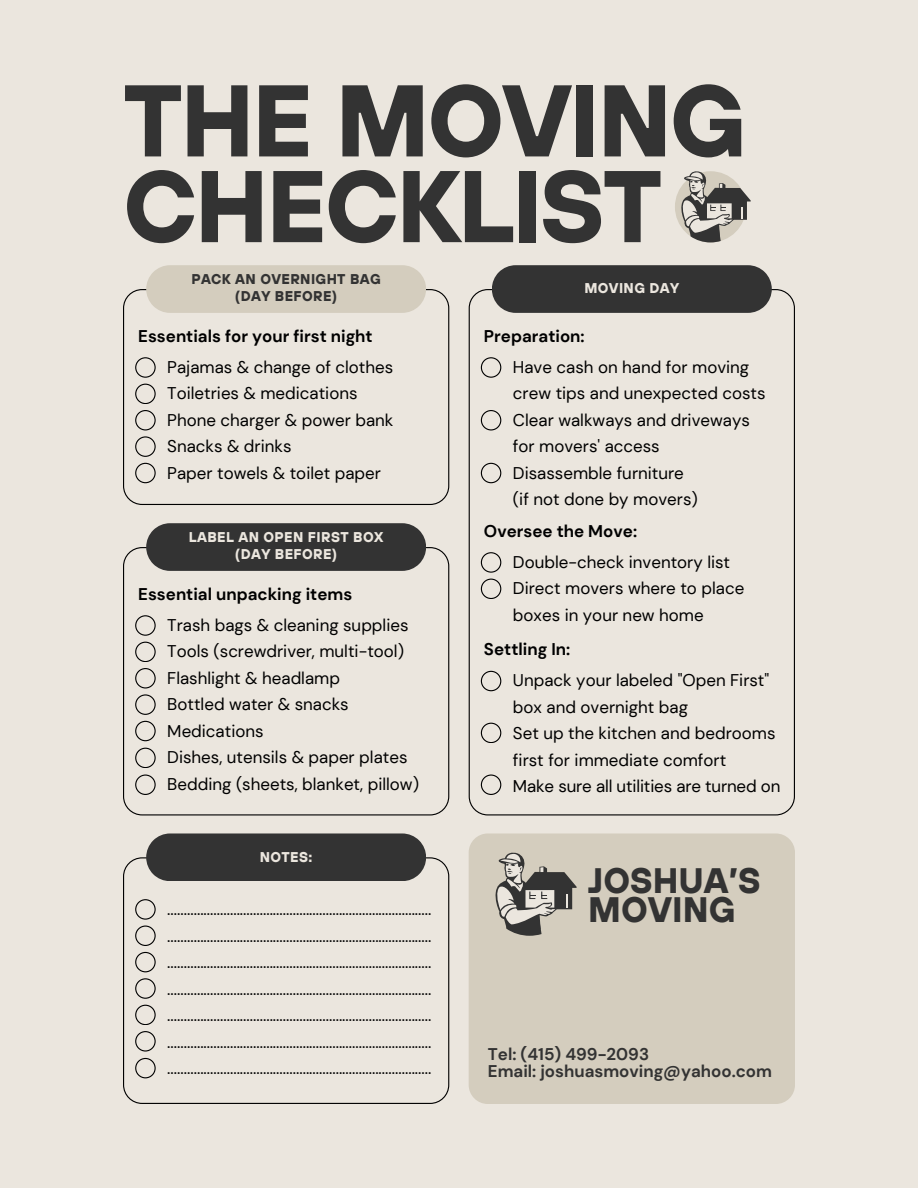
<style>
.page{position:relative;width:918px;height:1188px;background:#ebe6de}
.page>*{position:absolute;margin:0;border:0;box-sizing:border-box;transform-origin:0 0}
.t1{font:700 101.55px/85.8px "TT Hoves";letter-spacing:-.025em;color:#333}
.t2{font:700 35.25px/29.7px "TT Hoves";color:#333}
.t3{font:16.95px/26.4px "DM Sans";color:#000}
.t4{font:700 16.95px "DM Sans";color:#000}
.t5{font:700 16.95px/17px "DM Sans";color:#333}
.t6{font:700 14.1px/16.8px "TT Hoves";letter-spacing:.025em;color:#ebe6de;text-align:center}
.t7{font:700 14.1px/16.8px "TT Hoves";letter-spacing:.025em;color:#333;text-align:center}
</style>
<div class="page">
<div style="left:675px;top:171px;width:71px;height:71px;background:#d4cdbe;border-radius:50%"></div>
<svg style="left:681px;top:171px;width:69px;height:71px"></svg>
<svg style="left:123px;top:289px;width:326px;height:216px"></svg>
<svg style="left:469px;top:289px;width:326px;height:526px"></svg>
<svg style="left:123px;top:547px;width:326px;height:268px"></svg>
<svg style="left:123px;top:857px;width:326px;height:247px"></svg>
<div style="left:469px;top:833px;width:326px;height:271px;background:#d4cdbe;border-radius:19px"></div>
<div style="left:146px;top:265px;width:280px;height:48px;background:#d4cdbe"></div>
<svg style="left:492px;top:265px;width:280px;height:48px;background:#3a3a3a"></svg>
<svg style="left:146px;top:523px;width:280px;height:48px;background:#3a3a3a"></svg>
<div style="left:146px;top:833px;width:280px;height:48px;background:#333"></div>
<svg style="left:135px;top:357px;width:21px;height:21px"></svg>
<svg style="left:481px;top:357px;width:20px;height:21px"></svg>
<svg style="left:481px;top:552px;width:20px;height:21px"></svg>
<svg style="left:481px;top:671px;width:20px;height:20px"></svg>
<svg style="left:135px;top:615px;width:21px;height:21px"></svg>
<svg style="left:135px;top:926px;width:21px;height:20px"></svg>
<svg style="left:135px;top:899px;width:21px;height:21px"></svg>
<svg style="left:135px;top:410px;width:21px;height:20px"></svg>
<svg style="left:481px;top:410px;width:20px;height:20px"></svg>
<svg style="left:481px;top:723px;width:20px;height:20px"></svg>
<svg style="left:481px;top:775px;width:20px;height:20px"></svg>
<svg style="left:135px;top:668px;width:21px;height:20px"></svg>
<svg style="left:135px;top:978px;width:21px;height:21px"></svg>
<svg style="left:135px;top:384px;width:21px;height:20px"></svg>
<svg style="left:481px;top:579px;width:20px;height:20px"></svg>
<svg style="left:135px;top:642px;width:21px;height:20px"></svg>
<svg style="left:135px;top:952px;width:21px;height:20px"></svg>
<svg style="left:135px;top:436px;width:21px;height:21px"></svg>
<svg style="left:135px;top:694px;width:21px;height:21px"></svg>
<svg style="left:135px;top:1005px;width:21px;height:20px"></svg>
<svg style="left:135px;top:463px;width:21px;height:20px"></svg>
<svg style="left:481px;top:463px;width:20px;height:20px"></svg>
<svg style="left:135px;top:721px;width:21px;height:20px"></svg>
<svg style="left:135px;top:1031px;width:21px;height:20px"></svg>
<svg style="left:135px;top:748px;width:21px;height:20px"></svg>
<svg style="left:135px;top:1058px;width:21px;height:20px"></svg>
<svg style="left:135px;top:775px;width:21px;height:20px"></svg>
<svg style="left:495px;top:853px;width:82px;height:83px"></svg>
<h1 class="t1" style="left:123px;top:75px;width:625px">THE MOVING<br>CHECKLIST</h1>
<p class="t7" style="left:191px;top:271px;width:191px">PACK AN OVERNIGHT BAG (DAY BEFORE)</p>
<p class="t6" style="left:584px;top:280px;width:96px">MOVING DAY</p>
<p class="t4" style="left:138px;top:325px;width:236px">Essentials for your first night</p>
<p class="t4" style="left:484px;top:325px;width:102px">Preparation:</p>
<p class="t3" style="left:167px;top:354px;width:228px">Pajamas &amp; change of clothes<br>Toiletries &amp; medications<br>Phone charger &amp; power bank<br>Snacks &amp; drinks<br>Paper towels &amp; toilet paper</p>
<p class="t3" style="left:513px;top:354px;width:254px">Have cash on hand for moving crew tips and unexpected costs<br>Clear walkways and driveways for movers' access<br>Disassemble furniture<br>(if not done by movers)</p>
<p class="t6" style="left:189px;top:529px;width:196px">LABEL AN OPEN FIRST BOX (DAY BEFORE)</p>
<p class="t4" style="left:138px;top:583px;width:216px">Essential unpacking items</p>
<p class="t3" style="left:167px;top:612px;width:253px">Trash bags &amp; cleaning supplies<br>Tools (screwdriver, multi-tool)<br>Flashlight &amp; headlamp<br>Bottled water &amp; snacks<br>Medications<br>Dishes, utensils &amp; paper plates<br>Bedding (sheets, blanket, pillow)</p>
<p class="t6" style="left:260px;top:848px;width:54px">NOTES:</p>
<p class="t3" style="left:167px;top:896px;width:266px;text-align:justify">................................................................................ ................................................................................ ................................................................................ ................................................................................ ................................................................................ ................................................................................ ................................................................................</p>
<p class="t4" style="left:484px;top:520px;width:155px">Oversee the Move:</p>
<p class="t3" style="left:513px;top:549px;width:233px">Double-check inventory list<br>Direct movers where to place boxes in your new home</p>
<p class="t4" style="left:484px;top:639px;width:88px">Settling In:</p>
<p class="t3" style="left:513px;top:667px;width:269px">Unpack your labeled "Open First" box and overnight bag<br>Set up the kitchen and bedrooms first for immediate comfort<br>Make sure all utilities are turned on</p>
<h2 class="t2" style="left:588px;top:864px;width:174px">JOSHUA’S<br>MOVING</h2>
<p class="t5" style="left:488px;top:1046px;width:286px">Tel: (415) 499-2093<br>Email: joshuasmoving@yahoo.com</p>
</div>
